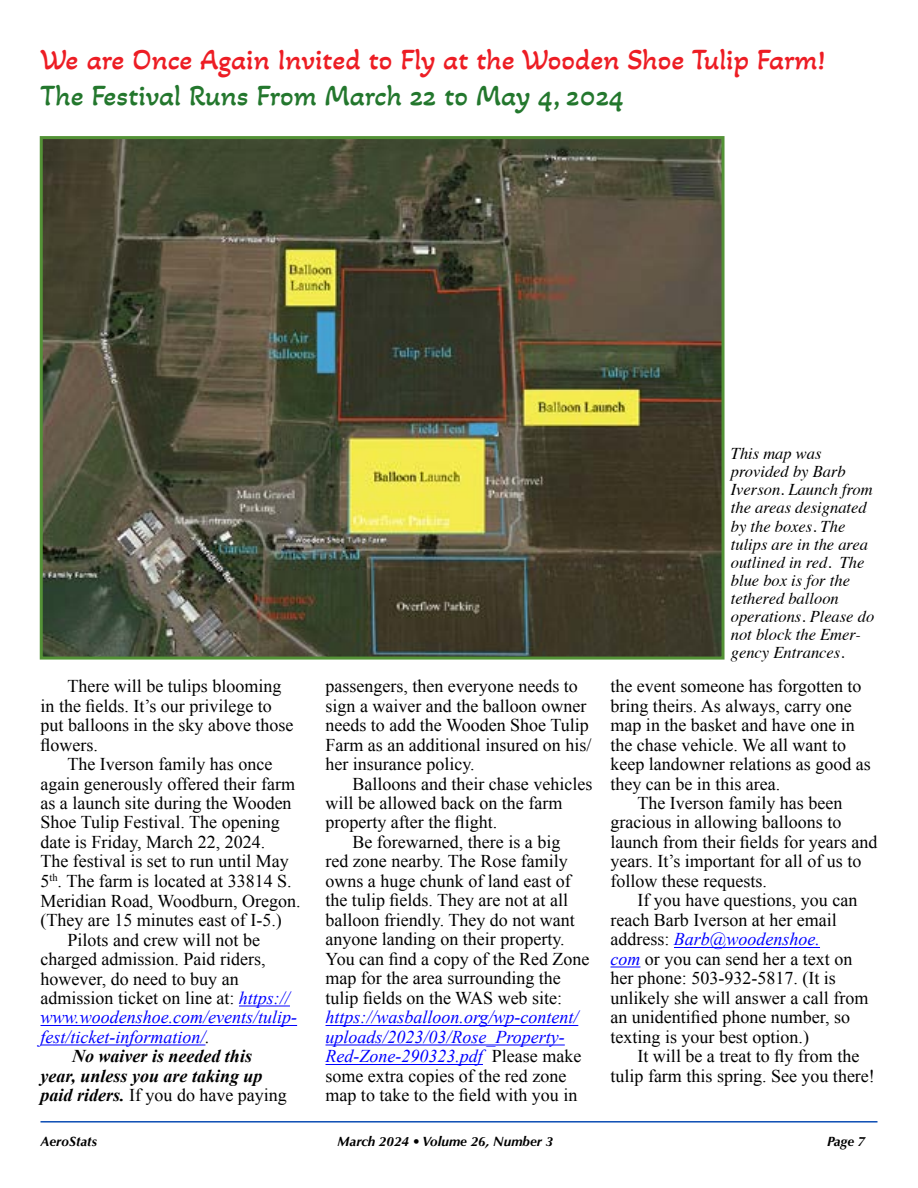
<style>
.page{position:relative;width:918px;height:1188px;background:#fff}
.page>*{position:absolute;margin:0;border:0;box-sizing:border-box;transform-origin:0 0}
.t1{font:30px "Akaya Kanadaka";color:#ed1d24}
.t2{font:30px "Akaya Kanadaka";color:#23772d}
.t3{font:18px/19.5px "Times New Roman";color:#000}
.t4{font:italic 18px/19.5px "Times New Roman";color:#00f}
.t5{font:italic 700 18px "Times New Roman";color:#000}
.t6{font:italic 16.5px/18px "Times";color:#000}
.t7{font:italic 700 13.5px "Optima";color:#000}
.s1{font-style:italic;color:#00f}
.s2{color:#000}
.s3{font-weight:700;font-style:italic}
.s4{font-style:normal;color:#000}
</style>
<div class="page">
<hr style="left:40px;top:1121px;width:838px;height:2px;background:#0b4cb4">
<hr style="left:239px;top:1006px;width:51px;height:1px;background:#00f">
<hr style="left:40px;top:1025px;width:257px;height:1px;background:#00f">
<hr style="left:40px;top:1045px;width:165px;height:1px;background:#00f">
<hr style="left:326px;top:1025px;width:252px;height:1px;background:#00f">
<hr style="left:326px;top:1045px;width:239px;height:1px;background:#00f">
<hr style="left:326px;top:1064px;width:157px;height:1px;background:#00f">
<hr style="left:674px;top:947px;width:146px;height:1px;background:#00f">
<hr style="left:610px;top:967px;width:30px;height:1px;background:#00f">
<img style="left:44px;top:140px;width:677px;height:516px">
<div style="left:40px;top:136px;width:685px;height:524px;border:3px solid #539236"></div>
<h1 class="t1" style="left:40px;top:41px;width:786px">We are Once Again Invited to Fly at the Wooden Shoe Tulip Farm!</h1>
<h1 class="t2" style="left:40px;top:77px;width:585px">The Festival Runs From March 22 to May 4, 2024</h1>
<p class="t3" style="left:40px;top:676px;width:254px;text-indent:27px">There will be tulips blooming in the fields. It’s our privilege to put balloons in the sky above those flowers.</p>
<p class="t3" style="left:68px;top:754px;width:206px">The Iverson family has once</p>
<p class="t3" style="left:40px;top:773px;width:256px">again generously offered their farm</p>
<p class="t3" style="left:40px;top:793px;width:253px">as a launch site during the Wooden</p>
<p class="t3" style="left:40px;top:812px;width:241px">Shoe Tulip Festival. The opening</p>
<p class="t3" style="left:40px;top:832px;width:226px">date is Friday, March 22, 2024.</p>
<p class="t3" style="left:40px;top:851px;width:250px">The festival is set to run until May</p>
<p class="t3" style="left:40px;top:871px;width:253px">5<sup>th</sup>. The farm is located at 33814 S.</p>
<p class="t3" style="left:41px;top:890px;width:262px">Meridian Road, Woodburn, Oregon.</p>
<p class="t3" style="left:41px;top:910px;width:243px">(They are 15 minutes east of I-5.)</p>
<p class="t3" style="left:68px;top:929px;width:194px">Pilots and crew will not be</p>
<p class="t3" style="left:41px;top:949px;width:227px">charged admission. Paid riders,</p>
<p class="t3" style="left:41px;top:968px;width:200px">however, do need to buy an</p>
<p class="t3" style="left:41px;top:988px;width:251px">admission ticket on line at: <span class="s1">https://</span></p>
<p class="t4" style="left:41px;top:1007px;width:258px">www.woodenshoe.com/events/tulip-</p>
<p class="t4" style="left:41px;top:1027px;width:171px">fest/ticket-information/<span class="s2">.</span></p>
<p class="t5" style="left:72px;top:1044px;width:182px">No waiver is needed this</p>
<p class="t5" style="left:41px;top:1063px;width:224px">year, unless you are taking up</p>
<p class="t3" style="left:41px;top:1085px;width:248px"><span class="s3">paid riders.</span> If you do have paying</p>
<p class="t3" style="left:326px;top:676px;width:267px">passengers, then everyone needs to sign a waiver and the balloon owner needs to add the Wooden Shoe Tulip<br>Farm as an additional insured on his/ her insurance policy.</p>
<p class="t3" style="left:352px;top:773px;width:241px">Balloons and their chase vehicles</p>
<p class="t3" style="left:326px;top:793px;width:238px">will be allowed back on the farm</p>
<p class="t3" style="left:326px;top:812px;width:173px">property after the flight.</p>
<p class="t3" style="left:352px;top:832px;width:209px">Be forewarned, there is a big</p>
<p class="t3" style="left:326px;top:851px;width:244px">red zone nearby. The Rose family</p>
<p class="t3" style="left:326px;top:871px;width:247px">owns a huge chunk of land east of</p>
<p class="t3" style="left:326px;top:890px;width:244px">the tulip fields. They are not at all</p>
<p class="t3" style="left:326px;top:910px;width:251px">balloon friendly. They do not want</p>
<p class="t3" style="left:326px;top:929px;width:241px">anyone landing on their property.</p>
<p class="t3" style="left:326px;top:949px;width:266px">You can find a copy of the Red Zone</p>
<p class="t3" style="left:326px;top:968px;width:237px">map for the area surrounding the</p>
<p class="t3" style="left:326px;top:988px;width:238px">tulip fields on the WAS web site:</p>
<p class="t4" style="left:326px;top:1007px;width:257px">https://wasballoon.org/wp-content/ uploads/2023/03/Rose_Property-Red-Zone-290323.pdf <span class="s4">Please make some extra copies of the red zone map to take to the field with you in</span></p>
<p class="t6" style="left:731px;top:444px;width:145px">This map was provided by Barb<br>Iverson. Launch from the areas designated by the boxes. The tulips are in the area outlined in red. The blue box is for the tethered balloon operations. Please do not block the Emer&shy;gency Entrances.</p>
<p class="t3" style="left:610px;top:676px;width:253px">the event someone has forgotten to</p>
<p class="t3" style="left:610px;top:695px;width:243px">bring theirs. As always, carry one</p>
<p class="t3" style="left:610px;top:715px;width:246px">map in the basket and have one in</p>
<p class="t3" style="left:610px;top:734px;width:237px">the chase vehicle. We all want to</p>
<p class="t3" style="left:610px;top:754px;width:262px">keep landowner relations as good as</p>
<p class="t3" style="left:610px;top:773px;width:171px">they can be in this area.</p>
<p class="t3" style="left:638px;top:793px;width:206px">The Iverson family has been</p>
<p class="t3" style="left:610px;top:812px;width:232px">gracious in allowing balloons to</p>
<p class="t3" style="left:610px;top:832px;width:268px">launch from their fields for years and</p>
<p class="t3" style="left:610px;top:851px;width:252px">years. It’s important for all of us to</p>
<p class="t3" style="left:610px;top:871px;width:158px">follow these requests.</p>
<p class="t3" style="left:638px;top:890px;width:221px">If you have questions, you can</p>
<p class="t3" style="left:610px;top:910px;width:228px">reach Barb Iverson at her email</p>
<p class="t4" style="left:610px;top:929px;width:211px"><span class="s4">address:</span> Barb@woodenshoe.</p>
<p class="t3" style="left:610px;top:949px;width:243px"><span class="s1">com</span> or you can send her a text on</p>
<p class="t3" style="left:610px;top:968px;width:227px">her phone: 503-932-5817. (It is</p>
<p class="t3" style="left:610px;top:988px;width:259px">unlikely she will answer a call from</p>
<p class="t3" style="left:610px;top:1007px;width:241px">an unidentified phone number, so</p>
<p class="t3" style="left:610px;top:1027px;width:200px">texting is your best option.)</p>
<p class="t3" style="left:638px;top:1046px;width:223px">It will be a treat to fly from the</p>
<p class="t3" style="left:610px;top:1066px;width:266px">tulip farm this spring. See you there!</p>
<p class="t7" style="left:40px;top:1134px;width:58px">AeroStats</p>
<p class="t7" style="left:338px;top:1134px;width:217px">March 2024 • Volume 26, Number 3</p>
<p class="t7" style="left:827px;top:1134px;width:40px">Page 7</p>
</div>
